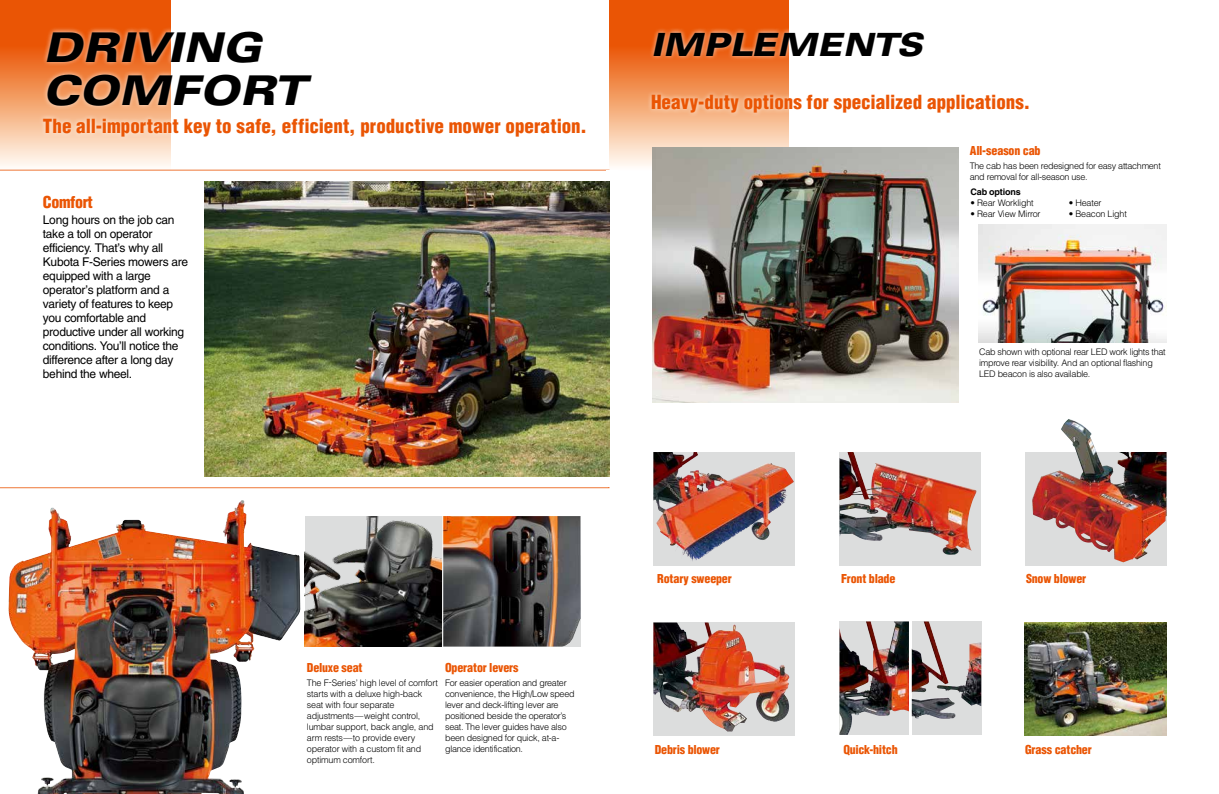
<style>
.page{position:relative;width:1219px;height:794px;background:#fff}
.page>*{position:absolute;margin:0;border:0;box-sizing:border-box;transform-origin:0 0}
.t1{font:italic 900 expanded 41px/43px "Univers";letter-spacing:-.01em;color:#000}
.t2{font:italic 900 expanded 32px "Univers";letter-spacing:-.005em;color:#000}
.t3{font:900 condensed 19px "Helvetica";color:#ea5504}
.t4{font:900 condensed 16px "Helvetica";letter-spacing:-.025em;color:#ea5504}
.t5{font:12px/14px "Helvetica";letter-spacing:-.025em;color:#000}
.t6{font:900 condensed 12px "Helvetica";letter-spacing:-.015em;color:#ea5504}
.t7{font:300 9px/11px "Helvetica";letter-spacing:-.03em;color:#000}
.t8{font:700 9px "Helvetica";letter-spacing:-.02em;color:#000}
</style>
<div class="page">
<svg style="left:0;top:0;width:170px;height:170px;background:#f29b68"></svg>
<svg style="left:609px;top:0;width:179px;height:170px;background:#f2945c"></svg>
<svg style="left:0;top:170px;width:609px;height:318px"></svg>
<img style="left:8px;top:502px;width:236px;height:292px">
<img style="left:305px;top:516px;width:137px;height:130px">
<img style="left:443px;top:516px;width:138px;height:130px">
<img style="left:652px;top:147px;width:306px;height:256px">
<img style="left:978px;top:225px;width:188px;height:118px">
<div style="left:38px;top:26px;width:552px;height:116px;background:#fff;opacity:.75"></div>
<div style="left:646px;top:27px;width:387px;height:91px;background:#fff;opacity:.75"></div>
<div style="left:1025px;top:452px;width:141px;height:113px;background:#dcdddd"></div>
<img style="left:839px;top:621px;width:70px;height:114px">
<div style="left:912px;top:621px;width:69px;height:114px;background:#dcdddd"></div>
<img style="left:912px;top:621px;width:69px;height:97px">
<div style="left:839px;top:452px;width:142px;height:113px;background:#dcdddd"></div>
<img style="left:839px;top:452px;width:137px;height:103px">
<img style="left:653px;top:452px;width:142px;height:113px">
<img style="left:653px;top:452px;width:40px;height:94px">
<img style="left:1032px;top:419px;width:134px;height:143px">
<div style="left:1101px;top:417px;width:67px;height:35px;background:#fff"></div>
<div style="left:653px;top:622px;width:142px;height:114px;background:#dcdddd"></div>
<img style="left:653px;top:622px;width:136px;height:109px">
<img style="left:1025px;top:622px;width:141px;height:114px">
<div style="left:607px;top:171px;width:11px;height:316px;background:#fff"></div>
<img style="left:204px;top:181px;width:405px;height:295px">
<h1 class="t1" style="left:43px;top:25px;width:265px">DRIVING<br>COMFORT</h1>
<h3 class="t3" style="left:43px;top:114px;width:545px">The all-important key to safe, efficient, productive mower operation.</h3>
<h3 class="t4" style="left:43px;top:192px;width:52px">Comfort</h3>
<p class="t5" style="left:43px;top:213px;width:147px">Long hours on the job can take a toll on operator efficiency. That’s why all<br>Kubota F-Series mowers are equipped with a large operator’s platform and a variety of features to keep you comfortable and productive under all working conditions. You’ll notice the difference after a long day behind the wheel.</p>
<h2 class="t2" style="left:651px;top:25px;width:273px">IMPLEMENTS</h2>
<h3 class="t3" style="left:651px;top:90px;width:381px">Heavy-duty options for specialized applications.</h3>
<h3 class="t6" style="left:970px;top:143px;width:72px">All-season cab</h3>
<p class="t7" style="left:970px;top:160px;width:193px">The cab has been redesigned for easy attachment and removal for all-season use.</p>
<p class="t8" style="left:970px;top:186px;width:52px">Cab options</p>
<p class="t7" style="left:970px;top:197px;width:65px">• Rear Worklight</p>
<p class="t7" style="left:970px;top:208px;width:72px">• Rear View Mirror</p>
<p class="t7" style="left:1069px;top:197px;width:34px">• Heater</p>
<p class="t7" style="left:1069px;top:208px;width:60px">• Beacon Light</p>
<p class="t7" style="left:979px;top:346px;width:188px">Cab shown with optional rear LED work lights that improve rear visibility. And an optional flashing<br>LED beacon is also available.</p>
<h3 class="t6" style="left:445px;top:660px;width:75px">Operator levers</h3>
<p class="t7" style="left:445px;top:677px;width:131px">For easier operation and greater convenience, the High/Low speed lever and deck-lifting lever are positioned beside the operator’s seat. The lever guides have also been designed for quick, at-a&shy;glance identification.</p>
<h3 class="t6" style="left:307px;top:660px;width:57px">Deluxe seat</h3>
<p class="t7" style="left:307px;top:677px;width:133px">The F-Series’ high level of comfort starts with a deluxe high-back seat with four separate adjustments—weight control, lumbar support, back angle, and arm rests—to provide every operator with a custom fit and optimum comfort.</p>
<h3 class="t6" style="left:657px;top:571px;width:76px">Rotary sweeper</h3>
<h3 class="t6" style="left:841px;top:571px;width:56px">Front blade</h3>
<h3 class="t6" style="left:1026px;top:571px;width:62px">Snow blower</h3>
<h3 class="t6" style="left:655px;top:742px;width:67px">Debris blower</h3>
<h3 class="t6" style="left:843px;top:742px;width:56px">Quick-hitch</h3>
<h3 class="t6" style="left:1025px;top:742px;width:68px">Grass catcher</h3>
</div>
